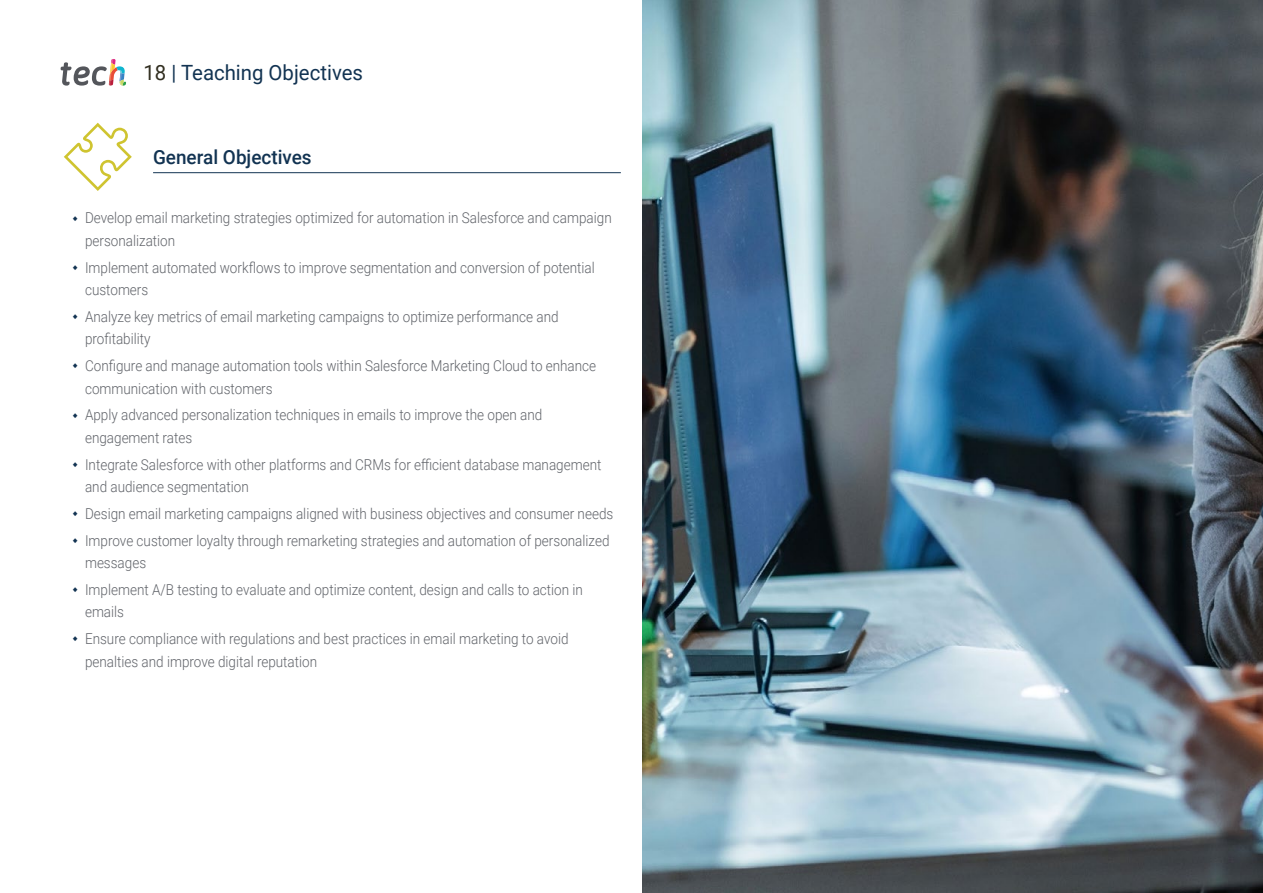
<style>
.page{position:relative;width:1263px;height:893px;background:#fff}
.page>*{position:absolute;margin:0;border:0;box-sizing:border-box;transform-origin:0 0}
.t1{font:21px "Roboto";color:#123352}
.t2{font:500 19.5px "Roboto";color:#123352}
.t3{font:300 15px/22.5px "Roboto";color:#61646a;scale:.9 1}
.s1{color:#312e20}
</style>
<div class="page">
<hr style="left:153px;top:172px;width:468px;height:1px;background:#123352">
<svg style="left:64px;top:123px;width:68px;height:68px"></svg>
<img style="left:642px;top:0;width:621px;height:893px">
<svg style="left:61px;top:59px;width:65px;height:27px"></svg>
<h1 class="t1" style="left:144px;top:57px;width:221px"><span class="s1">18</span> | Teaching Objectives</h1>
<h2 class="t2" style="left:153px;top:144px;width:160px">General Objectives</h2>
<p class="t3" style="left:85px;top:206px;width:587px">Develop email marketing strategies optimized for automation in Salesforce and campaign personalization</p>
<p class="t3" style="left:85px;top:255px;width:568px">Implement automated workflows to improve segmentation and conversion of potential customers</p>
<p class="t3" style="left:85px;top:305px;width:528px">Analyze key metrics of email marketing campaigns to optimize performance and profitability</p>
<p class="t3" style="left:85px;top:354px;width:569px">Configure and manage automation tools within Salesforce Marketing Cloud to enhance communication with customers</p>
<p class="t3" style="left:85px;top:403px;width:510px">Apply advanced personalization techniques in emails to improve the open and engagement rates</p>
<p class="t3" style="left:85px;top:452px;width:575px">Integrate Salesforce with other platforms and CRMs for efficient database management and audience segmentation</p>
<p class="t3" style="left:85px;top:500px;width:588px;line-height:26.7px">Design email marketing campaigns aligned with business objectives and consumer needs<br>Improve customer loyalty through remarketing strategies and automation of personalized</p>
<p class="t3" style="left:85px;top:549px;width:555px;line-height:26.7px">messages<br>Implement A/B testing to evaluate and optimize content, design and calls to action in</p>
<p class="t3" style="left:85px;top:598px;width:539px;line-height:26.7px">emails<br>Ensure compliance with regulations and best practices in email marketing to avoid</p>
<p class="t3" style="left:85px;top:650px;width:259px">penalties and improve digital reputation</p>
</div>
